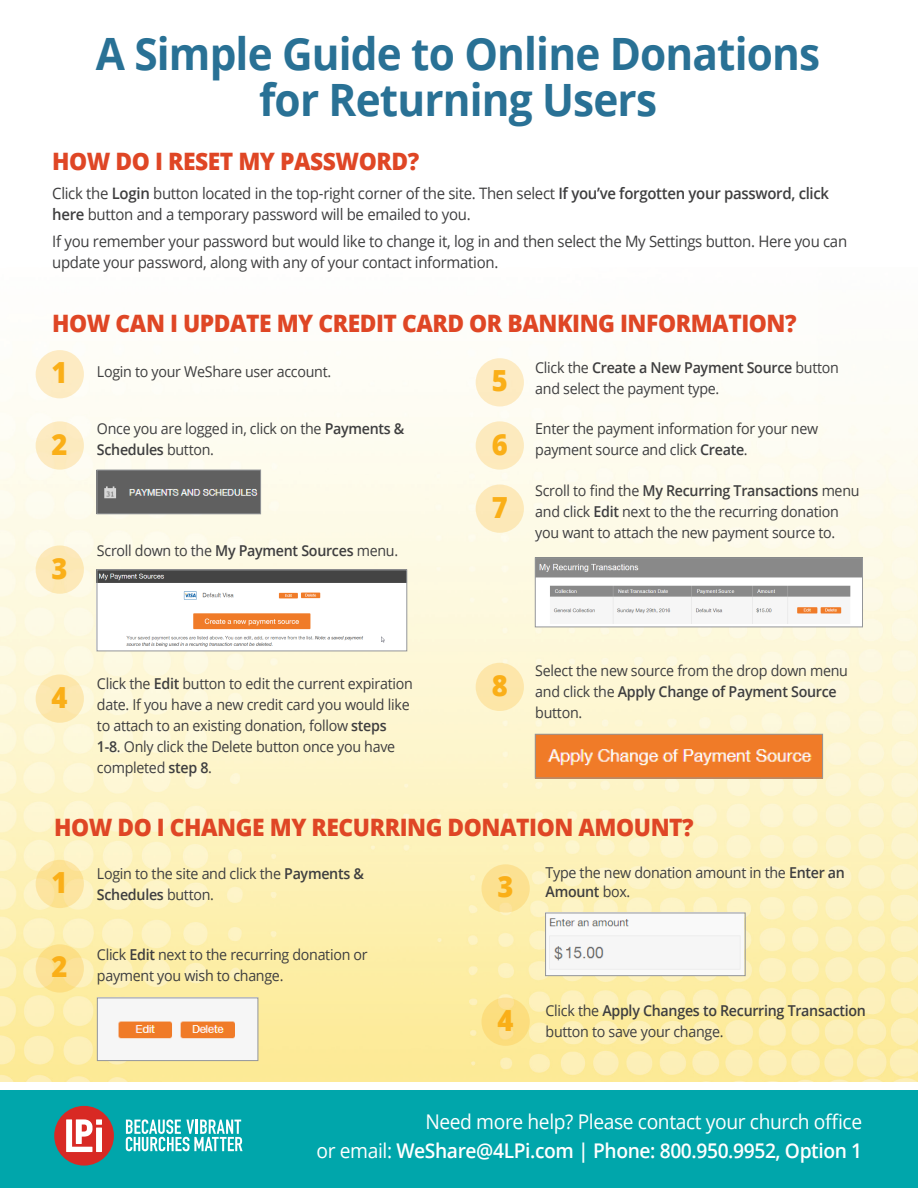
<style>
.page{position:relative;width:918px;height:1188px;background:#fff}
.page>*{position:absolute;margin:0;border:0;box-sizing:border-box;transform-origin:0 0}
.t1{font:700 44.55px/45.8px "Open Sans";letter-spacing:-.02em;color:#297195;text-align:center;scale:.95 1}
.t2{font:800 29.1px "Open Sans";color:#faaf18;scale:.94 1}
.t3{font:800 24px "Open Sans";letter-spacing:-.02em;color:#df4625;scale:.95 1}
.t4{font:600 20.25px "Open Sans";letter-spacing:-.02em;color:#fff;scale:.95 1}
.t5{font:20.25px "Open Sans";letter-spacing:-.02em;color:#fff;scale:.95 1}
.t6{font:15.75px/21px "Open Sans";letter-spacing:-.02em;color:#3e3e3f;scale:.95 1}
.t7{font:15px/21px "Open Sans";letter-spacing:-.02em;color:#3e3e3f;scale:.95 1}
.t8{font:600 15px/21px "Open Sans";letter-spacing:-.02em;color:#3e3e3f;scale:.95 1}
.s1{font-weight:600}
.s2{font-weight:400}
</style>
<div class="page">
<img style="left:0;top:350px;width:918px;height:732px">
<img style="left:99px;top:572px;width:306px;height:77px">
<div style="left:97px;top:570px;width:310px;height:81px;border:1px solid #939598"></div>
<img style="left:99px;top:472px;width:160px;height:40px">
<div style="left:97px;top:470px;width:164px;height:44px;border:1px solid #939598"></div>
<img style="left:537px;top:736px;width:284px;height:40px">
<div style="left:535px;top:734px;width:288px;height:44px;border:1px solid #939598"></div>
<img style="left:537px;top:560px;width:324px;height:65px">
<div style="left:535px;top:558px;width:328px;height:69px;border:1px solid #939598"></div>
<img style="left:547px;top:915px;width:196px;height:59px">
<div style="left:545px;top:913px;width:201px;height:63px;border:1px solid #939598"></div>
<img style="left:99px;top:1000px;width:157px;height:59px">
<div style="left:97px;top:998px;width:161px;height:63px;border:1px solid #939598"></div>
<div style="left:0;top:1091px;width:918px;height:97px;background:#00a6ab"></div>
<svg style="left:126px;top:1119px;width:117px;height:32px"></svg>
<div style="left:54px;top:1106px;width:60px;height:60px;background:#d82924;border-radius:50%"></div>
<svg style="left:66px;top:1119px;width:36px;height:33px"></svg>
<div style="left:96px;top:1128px;width:6px;height:24px;background:#fff"></div>
<div style="left:36px;top:350px;width:48px;height:48px;background:#fdebc3;border-radius:50%"></div>
<div style="left:36px;top:421px;width:48px;height:49px;background:#fceabe;border-radius:50%"></div>
<div style="left:36px;top:545px;width:48px;height:49px;background:#fce8b5;border-radius:50%"></div>
<div style="left:36px;top:674px;width:48px;height:49px;background:#fce6ae;border-radius:50%"></div>
<div style="left:36px;top:860px;width:48px;height:48px;background:#fce295;border-radius:50%"></div>
<svg style="left:481px;top:864px;width:49px;height:49px;background:#fbe192"></svg>
<div style="left:36px;top:944px;width:48px;height:49px;background:linear-gradient(to bottom,#fce08c,#fce08f);border-radius:50%"></div>
<svg style="left:481px;top:998px;width:49px;height:48px;background:#fbde82"></svg>
<div style="left:476px;top:358px;width:48px;height:48px;background:#fdebc3;border-radius:50%"></div>
<div style="left:476px;top:421px;width:48px;height:49px;background:#fceabe;border-radius:50%"></div>
<div style="left:476px;top:485px;width:48px;height:48px;background:#fce9b9;border-radius:50%"></div>
<div style="left:476px;top:663px;width:48px;height:48px;background:#fde6aa;border-radius:50%"></div>
<p class="t1" style="left:96px;top:30px;width:764px">A Simple Guide to Online Donations for Returning Users</p>
<p class="t3" style="left:52px;top:143px;width:388px">HOW DO I RESET MY PASSWORD?</p>
<p class="t6" style="left:52px;top:182px;width:819px">Click the <span class="s1">Login</span> button located in the top-right corner of the site. Then select <span class="s1">If you’ve forgotten your password, click here</span> button and a temporary password will be emailed to you.</p>
<p class="t6" style="left:52px;top:230px;width:838px">If you remember your password but would like to change it, log in and then select the My Settings button. Here you can update your password, along with any of your contact information.</p>
<p class="t3" style="left:52px;top:305px;width:785px">HOW CAN I UPDATE MY CREDIT CARD OR BANKING INFORMATION?</p>
<p class="t2" style="left:52px;top:351px;width:19px">1</p>
<p class="t2" style="left:52px;top:422px;width:19px">2</p>
<p class="t7" style="left:97px;top:361px;width:248px">Login to your WeShare user account.</p>
<p class="t7" style="left:97px;top:418px;width:325px">Once you are logged in, click on the <span class="s1">Payments &amp;<br>Schedules</span> button.</p>
<p class="t2" style="left:52px;top:546px;width:19px">3</p>
<p class="t7" style="left:97px;top:539px;width:319px">Scroll down to the <span class="s1">My Payment Sources</span> menu.</p>
<p class="t2" style="left:52px;top:675px;width:19px">4</p>
<p class="t7" style="left:97px;top:673px;width:334px">Click the <span class="s1">Edit</span> button to edit the current expiration date. If you have a new credit card you would like to attach to an existing donation, follow <span class="s1">steps 1-8</span>. Only click the Delete button once you have completed <span class="s1">step 8</span>.</p>
<p class="t2" style="left:492px;top:359px;width:19px">5</p>
<p class="t2" style="left:492px;top:422px;width:19px">6</p>
<p class="t2" style="left:492px;top:485px;width:19px">7</p>
<p class="t7" style="left:535px;top:356px;width:321px">Click the <span class="s1">Create a New Payment Source</span> button and select the payment type.</p>
<p class="t7" style="left:535px;top:418px;width:299px">Enter the payment information for your new payment source and click <span class="s1">Create</span>.</p>
<p class="t7" style="left:535px;top:479px;width:343px">Scroll to find the <span class="s1">My Recurring Transactions</span> menu and click <span class="s1">Edit</span> next to the the recurring donation you want to attach the new payment source to.</p>
<p class="t2" style="left:492px;top:663px;width:19px">8</p>
<p class="t7" style="left:535px;top:659px;width:331px">Select the new source from the drop down menu and click the <span class="s1">Apply Change of Payment Source </span>button.</p>
<p class="t3" style="left:54px;top:809px;width:675px">HOW DO I CHANGE MY RECURRING DONATION AMOUNT?</p>
<p class="t7" style="left:97px;top:863px;width:283px">Login to the site and click the <span class="s1">Payments &amp;<br>Schedules</span> button.</p>
<p class="t2" style="left:52px;top:860px;width:19px">1</p>
<p class="t2" style="left:498px;top:865px;width:19px">3</p>
<p class="t2" style="left:52px;top:945px;width:19px">2</p>
<p class="t7" style="left:97px;top:944px;width:287px">Click <span class="s1">Edit</span> next to the recurring donation or payment you wish to change.</p>
<p class="t2" style="left:498px;top:998px;width:19px">4</p>
<p class="t7" style="left:546px;top:862px;width:317px;line-height:19.5px">Type the new donation amount in the <span class="s1">Enter an<br>Amount</span> box.</p>
<p class="t8" style="left:546px;top:999px;width:339px"><span class="s2">Click the</span> Apply Changes to Recurring Transaction <span class="s2">button to save your change.</span></p>
<p class="t5" style="left:425px;top:1108px;width:461px">Need more help? Please contact your church office</p>
<p class="t4" style="left:317px;top:1136px;width:576px"><span class="s2">or email:</span> WeShare@4LPi.com | Phone: 800.950.9952, Option 1</p>
</div>
